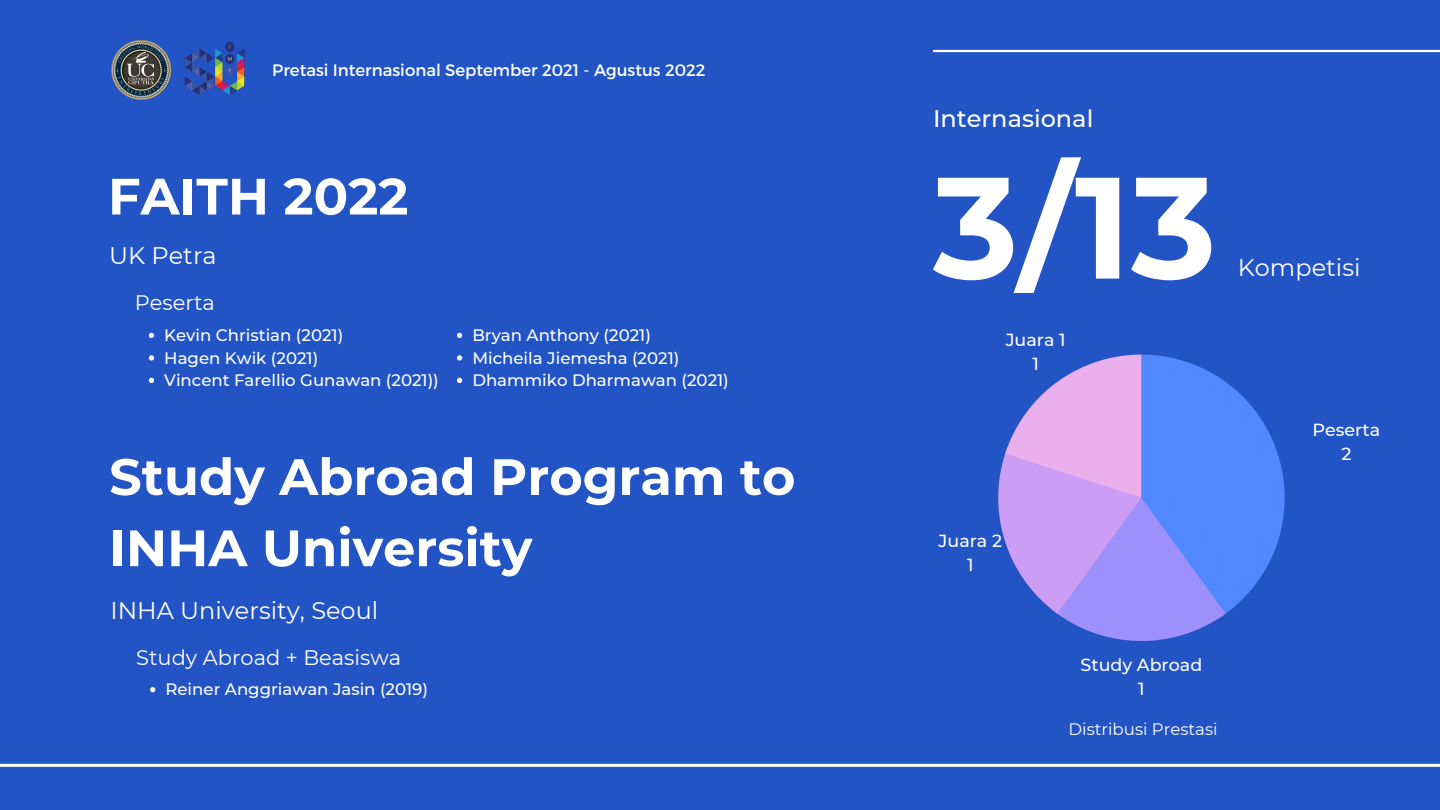
<style>
.page{position:relative;width:1440px;height:810px;background:#2254c5}
.page>*{position:absolute;margin:0;border:0;box-sizing:border-box;transform-origin:0 0}
.t1{font:700 144px "Montserrat";color:#fff}
.t2{font:700 51px/71.2px "Montserrat";color:#fff}
.t3{font:24px "Montserrat";color:#fff}
.t4{font:500 24px "Montserrat";color:#fff}
.t5{font:21px "Montserrat";color:#fff}
.t6{font:500 17.5px/24px "Montserrat";color:#fff;text-align:center}
.t7{font:500 16.6px/22.5px "Montserrat";color:#fff}
.t8{font:16.6px "Montserrat";color:#fff}
</style>
<div class="page">
<hr style="left:0;top:764px;width:1440px;height:3px;background:#fff">
<hr style="left:933px;top:50px;width:507px;height:2px;background:#fff">
<img style="left:111px;top:40px;width:61px;height:60px">
<img style="left:184px;top:42px;width:61px;height:53px">
<svg style="left:149px;top:333px;width:5px;height:5px"></svg>
<svg style="left:149px;top:355px;width:5px;height:6px"></svg>
<svg style="left:149px;top:378px;width:5px;height:5px"></svg>
<svg style="left:457px;top:333px;width:5px;height:5px"></svg>
<svg style="left:457px;top:355px;width:5px;height:6px"></svg>
<svg style="left:457px;top:378px;width:5px;height:5px"></svg>
<svg style="left:998px;top:355px;width:287px;height:286px"></svg>
<svg style="left:150px;top:687px;width:5px;height:5px"></svg>
<p class="t8" style="left:272px;top:59px;width:435px">Pretasi Internasional September 2021 - Agustus 2022</p>
<h2 class="t2" style="left:108px;top:161px;width:302px">FAITH 2022</h2>
<h3 class="t3" style="left:109px;top:241px;width:109px">UK Petra</h3>
<p class="t5" style="left:135px;top:290px;width:82px">Peserta</p>
<p class="t7" style="left:164px;top:324px;width:276px">Kevin Christian (2021)<br>Hagen Kwik (2021)<br>Vincent Farellio Gunawan (2021))</p>
<p class="t7" style="left:472px;top:324px;width:258px">Bryan Anthony (2021)<br>Micheila Jiemesha (2021)<br>Dhammiko Dharmawan (2021)</p>
<h2 class="t2" style="left:109px;top:441px;width:688px">Study Abroad Program to<br>INHA University</h2>
<h3 class="t3" style="left:110px;top:595px;width:269px">INHA University, Seoul</h3>
<p class="t5" style="left:136px;top:644px;width:267px">Study Abroad + Beasiswa</p>
<p class="t7" style="left:165px;top:678px;width:264px">Reiner Anggriawan Jasin (2019)</p>
<h3 class="t4" style="left:933px;top:104px;width:162px">Internasional</h3>
<h1 class="t1" style="left:933px;top:139px;width:285px">3/13</h1>
<p class="t6" style="left:1006px;top:327px;width:62px">Juara 1<br>1</p>
<h3 class="t3" style="left:1238px;top:253px;width:124px">Kompetisi</h3>
<p class="t6" style="left:1313px;top:417px;width:69px">Peserta<br>2</p>
<p class="t6" style="left:939px;top:529px;width:65px">Juara 2<br>1</p>
<p class="t6" style="left:1081px;top:653px;width:123px">Study Abroad<br>1</p>
<p class="t8" style="left:1069px;top:719px;width:150px">Distribusi Prestasi</p>
</div>
